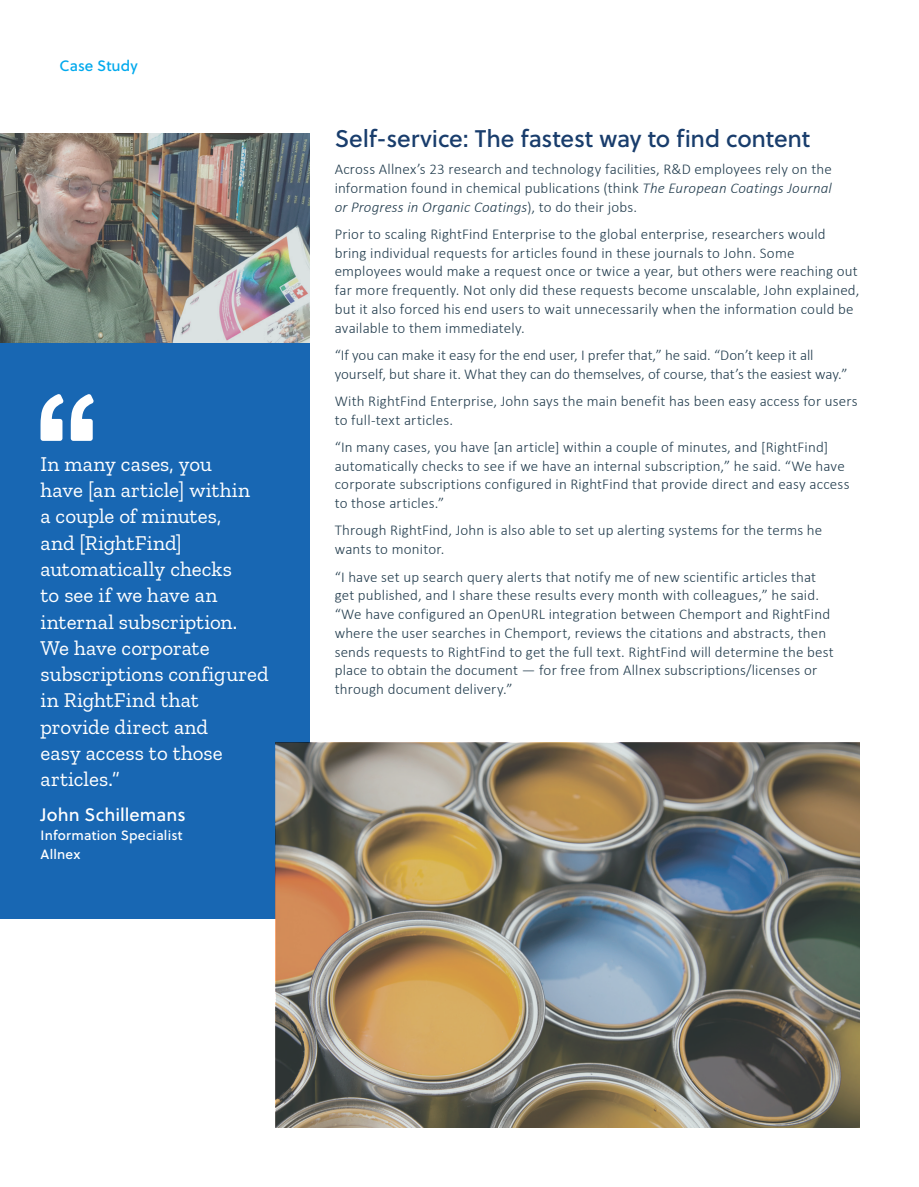
<style>
.page{position:relative;width:919px;height:1187px;background:#fff}
.page>*{position:absolute;margin:0;border:0;box-sizing:border-box;transform-origin:0 0}
.t1{font:24px "Soleil Bk";letter-spacing:-.005em;color:#193d6c}
.t2{font:21px/26.2px "Zilla Slab";letter-spacing:.005em;color:#fff}
.t3{font:18px "Soleil Bk";color:#fff}
.t4{font:300 15px/18.8px "Calibri";letter-spacing:.01em;color:#233d4e}
.t5{font:15px "Soleil Bk";color:#00a9ed}
.t6{font:13.5px/18.8px "Soleil Bk";letter-spacing:.015em;color:#fff}
.s1{font-style:italic}
</style>
<div class="page">
<div style="left:0;top:343px;width:309px;height:575px;background:#1867b3"></div>
<img style="left:0;top:134px;width:309px;height:209px">
<svg style="left:41px;top:394px;width:23px;height:47px"></svg>
<svg style="left:71px;top:394px;width:23px;height:47px"></svg>
<img style="left:276px;top:742px;width:583px;height:385px">
<p class="t5" style="left:60px;top:54px;width:80px">Case Study</p>
<p class="t2" style="left:40px;top:451px;width:230px">In many cases, you<br>have [an article] within<br>a couple of minutes,<br>and [RightFind] automatically checks<br>to see if we have an internal subscription.<br>We have corporate subscriptions configured in RightFind that provide direct and<br>easy access to those articles.”</p>
<p class="t3" style="left:40px;top:801px;width:147px">John Schillemans</p>
<p class="t6" style="left:40px;top:825px;width:143px">Information Specialist<br>Allnex</p>
<p class="t1" style="left:334px;top:120px;width:477px">Self-service: The fastest way to find content</p>
<p class="t4" style="left:334px;top:159px;width:498px;text-align:justify">Across Allnex’s 23 research and technology facilities, R&amp;D employees rely on the information found in chemical publications (think <span class="s1">The European Coatings Journal or Progress in Organic Coatings</span>), to do their jobs.</p>
<p class="t4" style="left:334px;top:224px;width:526px">Prior to scaling RightFind Enterprise to the global enterprise, researchers would bring individual requests for articles found in these journals to John. Some employees would make a request once or twice a year, but others were reaching out far more frequently. Not only did these requests become unscalable, John explained, but it also forced his end users to wait unnecessarily when the information could be available to them immediately.</p>
<p class="t4" style="left:334px;top:345px;width:514px">“If you can make it easy for the end user, I prefer that,” he said. “Don’t keep it all yourself, but share it. What they can do themselves, of course, that’s the easiest way.”</p>
<p class="t4" style="left:334px;top:391px;width:524px">With RightFind Enterprise, John says the main benefit has been easy access for users to full-text articles.</p>
<p class="t4" style="left:334px;top:437px;width:516px">“In many cases, you have [an article] within a couple of minutes, and [RightFind] automatically checks to see if we have an internal subscription,” he said. “We have corporate subscriptions configured in RightFind that provide direct and easy access to those articles.”</p>
<p class="t4" style="left:334px;top:521px;width:489px">Through RightFind, John is also able to set up alerting systems for the terms he wants to monitor.</p>
<p class="t4" style="left:334px;top:567px;width:500px">“I have set up search query alerts that notify me of new scientific articles that get published, and I share these results every month with colleagues,” he said. “We have configured an OpenURL integration between Chemport and RightFind where the user searches in Chemport, reviews the citations and abstracts, then sends requests to RightFind to get the full text. RightFind will determine the best place to obtain the document — for free from Allnex subscriptions/licenses or through document delivery.”</p>
</div>
